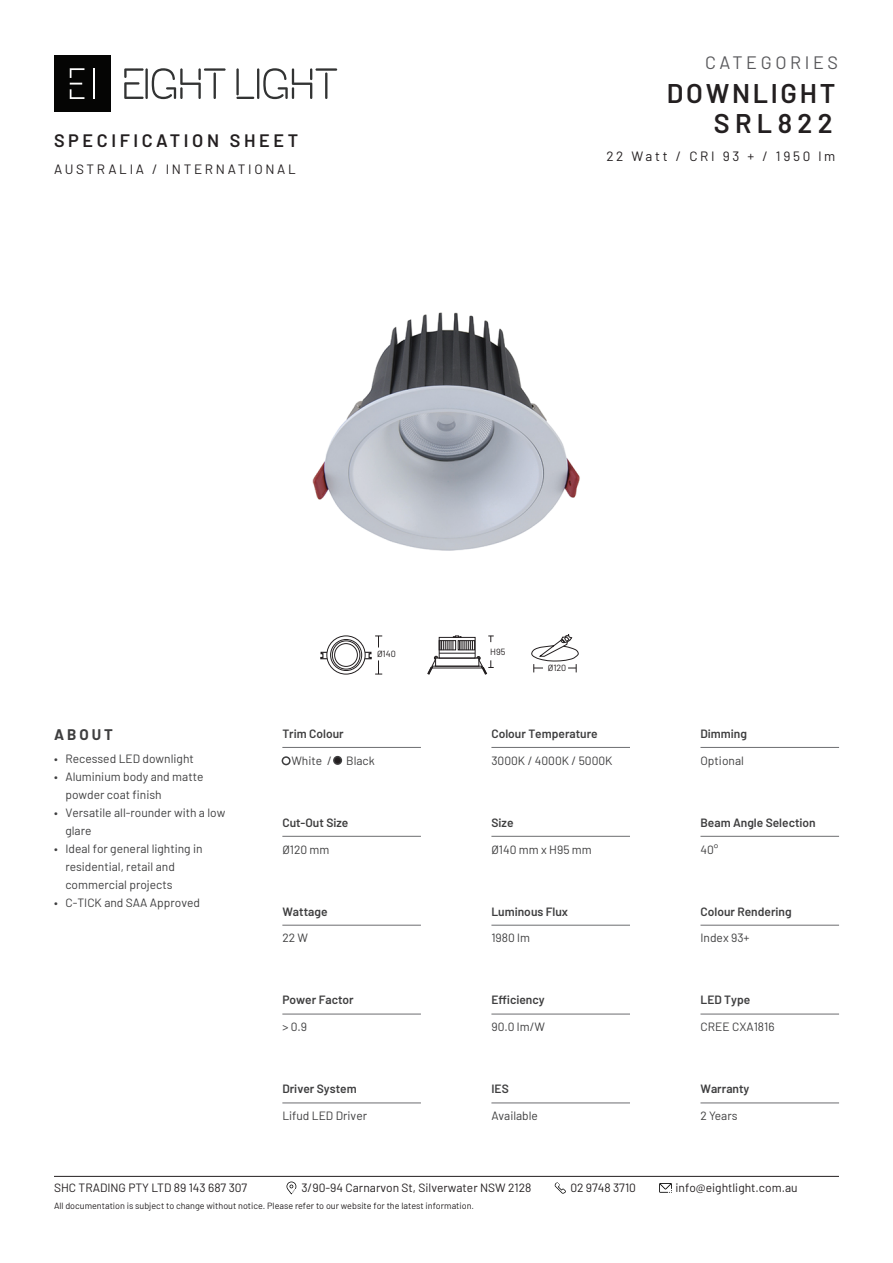
<style>
.page{position:relative;width:893px;height:1263px;background:#fff}
.page>*{position:absolute;margin:0;border:0;box-sizing:border-box;transform-origin:0 0}
.t1{font:600 27px "Barlow";letter-spacing:.1em;color:#231f20}
.t2{font:600 18px "Barlow";letter-spacing:.2em;color:#231f20}
.t3{font:18px "Barlow";letter-spacing:.2em;color:#59595c}
.t4{font:700 15px "Barlow";letter-spacing:.2em;color:#3e3e3f}
.t5{font:13.5px "Barlow";letter-spacing:.2em;color:#231f20}
.t6{font:12px/18px "Barlow";color:#3e3e3f}
.t7{font:600 12px "Barlow";color:#3e3e3f}
.t8{font:12px "Barlow";color:#231f20}
.t9{font:9px "Barlow";color:#231f20}
</style>
<div class="page">
<div style="left:54px;top:56px;width:56px;height:56px;background:#050504"></div>
<hr style="left:93px;top:68px;width:1px;height:31px;background:#fff">
<svg style="left:70px;top:68px;width:14px;height:31px"></svg>
<svg style="left:124px;top:68px;width:20px;height:31px"></svg>
<hr style="left:145px;top:68px;width:3px;height:31px;background:#323333">
<svg style="left:152px;top:68px;width:49px;height:31px"></svg>
<hr style="left:214px;top:72px;width:2px;height:27px;background:#323333">
<hr style="left:204px;top:68px;width:22px;height:3px;background:#323333">
<svg style="left:236px;top:97px;width:18px;height:2px"></svg>
<hr style="left:236px;top:68px;width:3px;height:27px;background:#323333">
<hr style="left:257px;top:68px;width:2px;height:31px;background:#323333">
<svg style="left:263px;top:68px;width:49px;height:31px"></svg>
<hr style="left:325px;top:72px;width:2px;height:27px;background:#323333">
<hr style="left:315px;top:68px;width:22px;height:3px;background:#323333">
<img style="left:312px;top:312px;width:268px;height:333px">
<hr style="left:282px;top:925px;width:139px;height:1px;background:#6c6d70">
<hr style="left:491px;top:925px;width:139px;height:1px;background:#6c6d70">
<hr style="left:700px;top:925px;width:139px;height:1px;background:#6c6d70">
<hr style="left:491px;top:747px;width:139px;height:1px;background:#6c6d70">
<hr style="left:282px;top:747px;width:139px;height:1px;background:#6c6d70">
<hr style="left:700px;top:747px;width:139px;height:1px;background:#6c6d70">
<hr style="left:491px;top:1014px;width:139px;height:1px;background:#6c6d70">
<hr style="left:282px;top:1014px;width:139px;height:1px;background:#6c6d70">
<hr style="left:700px;top:1014px;width:139px;height:1px;background:#6c6d70">
<hr style="left:700px;top:836px;width:139px;height:1px;background:#6c6d70">
<hr style="left:282px;top:836px;width:139px;height:1px;background:#6c6d70">
<hr style="left:491px;top:836px;width:139px;height:1px;background:#6c6d70">
<hr style="left:282px;top:1102px;width:139px;height:1px;background:#6c6d70">
<hr style="left:491px;top:1102px;width:139px;height:1px;background:#6c6d70">
<hr style="left:700px;top:1102px;width:139px;height:1px;background:#6c6d70">
<hr style="left:54px;top:1176px;width:785px;height:1px;background:#231f20">
<svg style="left:287px;top:1181px;width:9px;height:13px"></svg>
<svg style="left:555px;top:1182px;width:11px;height:11px"></svg>
<svg style="left:659px;top:1183px;width:13px;height:10px"></svg>
<svg style="left:531px;top:634px;width:48px;height:38px"></svg>
<svg style="left:320px;top:651px;width:7px;height:9px"></svg>
<div style="left:326px;top:635px;width:39px;height:39px;border:1px solid #231f20;border-radius:50%"></div>
<div style="left:330px;top:639px;width:32px;height:32px;border:1px solid #231f20;border-radius:50%"></div>
<div style="left:332px;top:641px;width:28px;height:28px;border:1px solid #231f20;border-radius:50%"></div>
<div style="left:334px;top:643px;width:24px;height:24px;border:1px solid #231f20;border-radius:50%"></div>
<svg style="left:364px;top:636px;width:18px;height:39px"></svg>
<svg style="left:488px;top:636px;width:6px;height:6px"></svg>
<div style="left:439px;top:637px;width:36px;height:21px;border:1px solid #231f20"></div>
<div style="left:435px;top:658px;width:44px;height:8px;border:1px solid #231f20"></div>
<div style="left:432px;top:666px;width:50px;height:2px;border:1px solid #231f20"></div>
<div style="left:458px;top:640px;width:17px;height:10px;border:1px solid #231f20"></div>
<svg style="left:440px;top:636px;width:33px;height:14px"></svg>
<hr style="left:439px;top:653px;width:36px;height:1px;background:#231f20">
<svg style="left:427px;top:656px;width:11px;height:19px"></svg>
<svg style="left:477px;top:656px;width:17px;height:19px"></svg>
<div style="left:282px;top:756px;width:9px;height:9px;border:2px solid #3e3e3f;border-radius:50%"></div>
<div style="left:334px;top:757px;width:7px;height:7px;background:#231f20;border-radius:50%"></div>
<div style="left:333px;top:756px;width:9px;height:9px;border:2px solid #3e3e3f;border-radius:50%"></div>
<h2 class="t3" style="left:705px;top:49px;width:135px">CATEGORIES</h2>
<h2 class="t2" style="left:54px;top:127px;width:246px">SPECIFICATION SHEET</h2>
<p class="t5" style="left:54px;top:159px;width:243px">AUSTRALIA / INTERNATIONAL</p>
<h1 class="t1" style="left:667px;top:73px;width:170px">DOWNLIGHT</h1>
<h1 class="t1" style="left:714px;top:103px;width:120px">SRL822</h1>
<p class="t5" style="left:606px;top:146px;width:230px">22 Watt / CRI 93 + / 1950 lm</p>
<p class="t9" style="left:377px;top:647px;width:20px">Ø140</p>
<p class="t9" style="left:490px;top:645px;width:17px">H95</p>
<p class="t9" style="left:548px;top:661px;width:20px">Ø120</p>
<p class="t7" style="left:282px;top:725px;width:63px">Trim Colour</p>
<p class="t7" style="left:700px;top:725px;width:48px">Dimming</p>
<p class="t6" style="left:700px;top:750px;width:45px">Optional</p>
<p class="t7" style="left:491px;top:725px;width:108px">Colour Temperature</p>
<p class="t6" style="left:491px;top:750px;width:123px">3000K / 4000K / 5000K</p>
<p class="t4" style="left:54px;top:724px;width:60px">ABOUT</p>
<p class="t6" style="left:65px;top:749px;width:130px">Recessed LED downlight</p>
<p class="t6" style="left:291px;top:750px;width:85px">White / Black</p>
<p class="t6" style="left:65px;top:767px;width:162px">Aluminium body and matte powder coat finish<br>Versatile all-rounder with a low glare<br>Ideal for general lighting in residential, retail and commercial projects<br>C-TICK and SAA Approved</p>
<p class="t6" style="left:54px;top:749px;width:5px">• •</p>
<p class="t6" style="left:54px;top:803px;width:5px">•</p>
<p class="t6" style="left:54px;top:839px;width:5px">•</p>
<p class="t7" style="left:700px;top:813px;width:117px">Beam Angle Selection</p>
<p class="t6" style="left:700px;top:839px;width:19px">40°</p>
<p class="t7" style="left:282px;top:813px;width:68px">Cut-Out Size</p>
<p class="t6" style="left:282px;top:839px;width:49px">Ø120 mm</p>
<p class="t7" style="left:491px;top:813px;width:24px">Size</p>
<p class="t6" style="left:491px;top:839px;width:102px">Ø140 mm x H95 mm</p>
<p class="t6" style="left:54px;top:893px;width:5px">•</p>
<p class="t7" style="left:700px;top:902px;width:93px">Colour Rendering</p>
<p class="t6" style="left:700px;top:928px;width:51px">Index 93+</p>
<p class="t7" style="left:491px;top:902px;width:78px">Luminous Flux</p>
<p class="t6" style="left:491px;top:928px;width:40px">1980 lm</p>
<p class="t7" style="left:282px;top:902px;width:47px">Wattage</p>
<p class="t6" style="left:282px;top:928px;width:27px">22 W</p>
<p class="t7" style="left:282px;top:991px;width:73px">Power Factor</p>
<p class="t6" style="left:282px;top:1017px;width:26px">&gt; 0.9</p>
<p class="t7" style="left:282px;top:1080px;width:76px">Driver System</p>
<p class="t6" style="left:282px;top:1106px;width:86px">Lifud LED Driver</p>
<p class="t7" style="left:491px;top:991px;width:55px">Efficiency</p>
<p class="t6" style="left:491px;top:1017px;width:55px">90.0 lm/W</p>
<p class="t7" style="left:491px;top:1080px;width:19px">IES</p>
<p class="t6" style="left:491px;top:1106px;width:48px">Available</p>
<p class="t7" style="left:700px;top:991px;width:51px">LED Type</p>
<p class="t6" style="left:700px;top:1017px;width:76px">CREE CXA1816</p>
<p class="t7" style="left:700px;top:1080px;width:50px">Warranty</p>
<p class="t6" style="left:700px;top:1106px;width:39px">2 Years</p>
<p class="t8" style="left:301px;top:1179px;width:232px">3/90-94 Carnarvon St, Silverwater NSW 2128</p>
<p class="t8" style="left:570px;top:1179px;width:67px">02 9748 3710</p>
<p class="t8" style="left:676px;top:1179px;width:123px">info@eightlight.com.au</p>
<p class="t8" style="left:54px;top:1179px;width:195px">SHC TRADING PTY LTD 89 143 687 307</p>
<p class="t9" style="left:54px;top:1199px;width:422px">All documentation is subject to change without notice. Please refer to our website for the latest information.</p>
</div>
